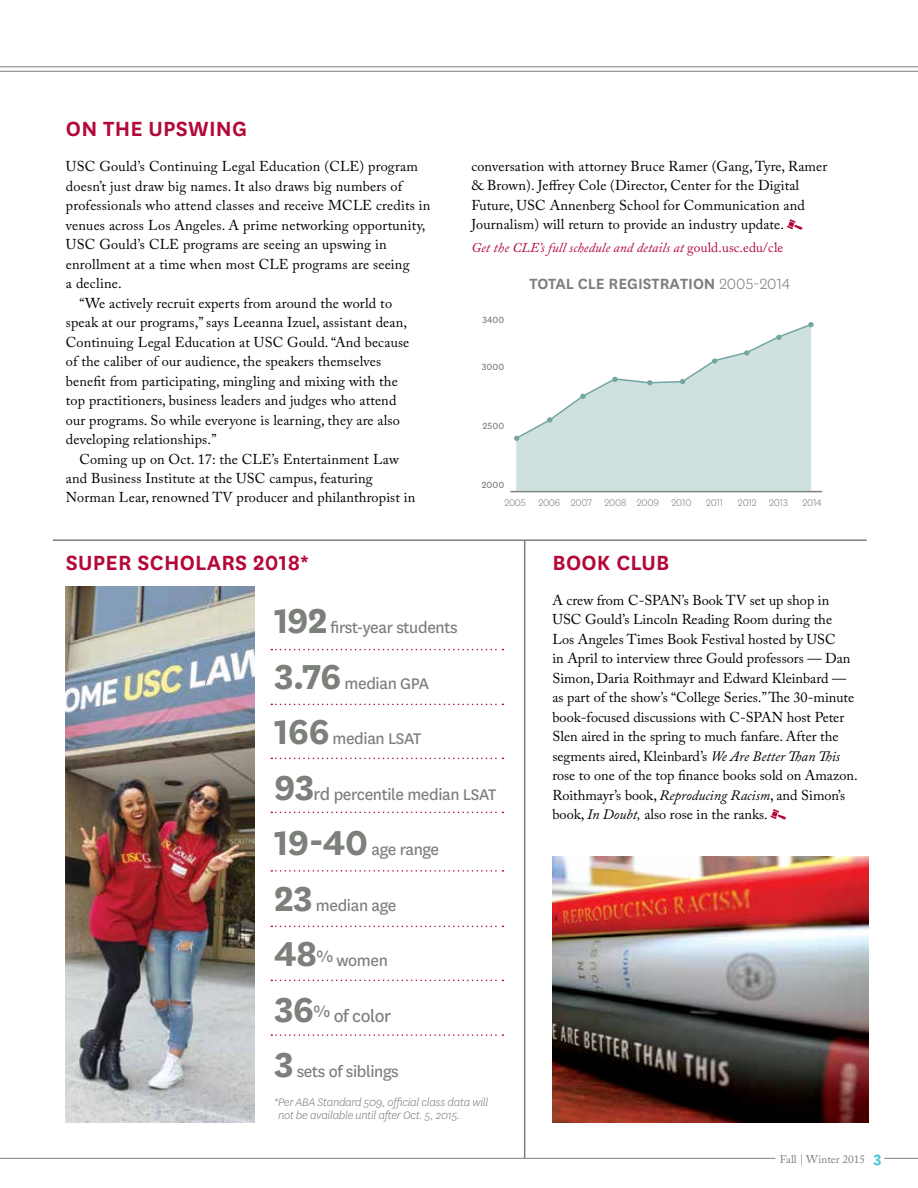
<style>
.page{position:relative;width:918px;height:1188px;background:#fff}
.page>*{position:absolute;margin:0;border:0;box-sizing:border-box;transform-origin:0 0}
.t1{font:700 40.5px "National";letter-spacing:-.02em;color:#7c807a}
.t2{font:600 24px "National";letter-spacing:.01em;color:#b30838}
.t3{font:19.5px "National";letter-spacing:-.02em;color:#7c807a}
.t4{font:18px "National";letter-spacing:-.02em;color:#7c807a}
.t5{font:600 17.25px "National";color:#7c807a}
.t6{font:14.25px/19.5px "Adobe Caslon Pro";letter-spacing:.01em;color:#000}
.t7{font:italic 13.5px "Adobe Caslon";letter-spacing:.01em;color:#b30838}
.t8{font:italic 300 12.75px/13.5px "National";letter-spacing:-.02em;color:#7c807a}
.t9{font:300 11.4px "National";letter-spacing:-.02em;color:#7c807a}
.t10{font:11.25px "Adobe Caslon Pro";color:#7c807a}
.t11{font:10.5px "National";color:#7c807a}
.s1{font-style:normal}
.s2{font-weight:300}
.s3{font-weight:700;font-size:40.5px}
.s4{font-size:19.5px}
.s5{font-style:italic}
.s6{font-family:"National";font-weight:700;font-size:17.25px;color:#4dc4cf}
</style>
<div class="page">
<svg style="left:271px;top:649px;width:232px;height:1px"></svg>
<svg style="left:271px;top:704px;width:232px;height:1px"></svg>
<svg style="left:271px;top:758px;width:232px;height:1px"></svg>
<svg style="left:271px;top:812px;width:232px;height:1px"></svg>
<svg style="left:271px;top:870px;width:232px;height:2px"></svg>
<svg style="left:271px;top:926px;width:232px;height:1px"></svg>
<svg style="left:271px;top:980px;width:232px;height:1px"></svg>
<svg style="left:271px;top:1034px;width:232px;height:2px"></svg>
<hr style="left:0;top:67px;width:918px;height:1px;background:#7c807a">
<hr style="left:0;top:71px;width:918px;height:1px;background:#7c807a">
<hr style="left:0;top:1158px;width:775px;height:1px;background:#7c807a">
<hr style="left:884px;top:1158px;width:34px;height:1px;background:#7c807a">
<hr style="left:524px;top:540px;width:1px;height:618px;background:#7c807a">
<svg style="left:787px;top:219px;width:16px;height:11px"></svg>
<hr style="left:53px;top:539px;width:814px;height:2px;background:#7c807a">
<img style="left:552px;top:857px;width:316px;height:265px">
<img style="left:66px;top:587px;width:189px;height:535px">
<svg style="left:770px;top:809px;width:16px;height:11px"></svg>
<hr style="left:511px;top:491px;width:311px;height:1px;background:#7c807a">
<div style="left:516px;top:441px;width:295px;height:50px;background:#cfe1df"></div>
<svg style="left:514px;top:322px;width:300px;height:119px"></svg>
<h2 class="t2" style="left:66px;top:112px;width:183px">ON THE UPSWING</h2>
<p class="t6" style="left:66px;top:156px;width:354px">USC Gould’s Continuing Legal Education (CLE) program</p>
<p class="t6" style="left:66px;top:176px;width:338px">doesn’t just draw big names. It also draws big numbers of</p>
<p class="t6" style="left:66px;top:195px;width:366px">professionals who attend classes and receive MCLE credits in</p>
<p class="t6" style="left:66px;top:215px;width:361px">venues across Los Angeles. A prime networking opportunity,</p>
<p class="t6" style="left:66px;top:234px;width:322px">USC Gould’s CLE programs are seeing an upswing in</p>
<p class="t6" style="left:66px;top:254px;width:345px">enrollment at a time when most CLE programs are seeing</p>
<p class="t6" style="left:66px;top:273px;width:57px">a decline.</p>
<p class="t6" style="left:79px;top:293px;width:314px">“We actively recruit experts from around the world to</p>
<p class="t6" style="left:66px;top:312px;width:343px">speak at our programs,” says Leeanna Izuel, assistant dean,</p>
<p class="t6" style="left:66px;top:332px;width:345px">Continuing Legal Education at USC Gould. “And because</p>
<p class="t6" style="left:66px;top:351px;width:317px">of the caliber of our audience, the speakers themselves</p>
<p class="t6" style="left:66px;top:371px;width:333px">benefit from participating, mingling and mixing with the</p>
<p class="t6" style="left:66px;top:390px;width:332px">top practitioners, business leaders and judges who attend</p>
<p class="t6" style="left:66px;top:410px;width:335px">our programs. So while everyone is learning, they are also</p>
<p class="t6" style="left:66px;top:429px;width:152px">developing relationships.”</p>
<p class="t6" style="left:79px;top:449px;width:321px">Coming up on Oct. 17: the CLE’s Entertainment Law</p>
<p class="t6" style="left:66px;top:468px;width:309px">and Business Institute at the USC campus, featuring</p>
<p class="t6" style="left:66px;top:488px;width:351px">Norman Lear, renowned TV producer and philanthropist in</p>
<p class="t6" style="left:471px;top:156px;width:357px">conversation with attorney Bruce Ramer (Gang, Tyre, Ramer &amp; Brown). Jeffrey Cole (Director, Center for the Digital Future, USC Annenberg School for Communication and Journalism) will return to provide an industry update.</p>
<p class="t7" style="left:471px;top:240px;width:313px">Get the CLE’s full schedule and details at <span class="s1">gould.usc.edu/cle</span></p>
<p class="t11" style="left:482px;top:312px;width:23px">3400</p>
<p class="t11" style="left:482px;top:360px;width:24px">3000</p>
<p class="t11" style="left:483px;top:419px;width:23px">2500</p>
<p class="t11" style="left:482px;top:478px;width:24px">2000</p>
<p class="t5" style="left:530px;top:272px;width:262px">TOTAL CLE REGISTRATION <span class="s2">2005-2014</span></p>
<p class="t9" style="left:504px;top:496px;width:189px">2005 2006 2007 2008 2009 2010</p>
<p class="t9" style="left:706px;top:496px;width:19px">2011</p>
<p class="t9" style="left:738px;top:496px;width:51px">2012 2013</p>
<p class="t9" style="left:802px;top:496px;width:21px">2014</p>
<h2 class="t2" style="left:66px;top:546px;width:245px">SUPER SCHOLARS 2018*</h2>
<h2 class="t2" style="left:552px;top:546px;width:119px">BOOK CLUB</h2>
<h1 class="t1" style="left:274px;top:592px;width:55px">192</h1>
<p class="t4" style="left:331px;top:616px;width:129px">first-year students</p>
<h1 class="t1" style="left:274px;top:648px;width:69px">3.76</h1>
<p class="t4" style="left:345px;top:671px;width:86px">median GPA</p>
<h1 class="t1" style="left:274px;top:703px;width:57px">166</h1>
<p class="t4" style="left:332px;top:727px;width:90px">median LSAT</p>
<p class="t4" style="left:274px;top:782px;width:224px"><span class="s3">93</span><span class="s4">rd</span> percentile median LSAT</p>
<h1 class="t1" style="left:274px;top:814px;width:96px">19-40</h1>
<p class="t4" style="left:372px;top:838px;width:69px">age range</p>
<h1 class="t1" style="left:274px;top:870px;width:40px">23</h1>
<p class="t4" style="left:316px;top:893px;width:82px">median age</p>
<p class="t4" style="left:274px;top:949px;width:115px"><span class="s3">48</span><sup>%</sup> women</p>
<h3 class="t3" style="left:274px;top:1003px;width:119px"><span class="s3">36</span>% of color</h3>
<h1 class="t1" style="left:274px;top:1036px;width:21px">3</h1>
<p class="t4" style="left:297px;top:1060px;width:104px">sets of siblings</p>
<p class="t8" style="left:278px;top:1095px;width:212px;text-indent:-4px">*Per ABA Standard 509, official class data will not be available until after Oct. 5, 2015.</p>
<p class="t6" style="left:552px;top:590px;width:307px">A crew from C-SPAN’s Book TV set up shop in USC Gould’s Lincoln Reading Room during the<br>Los Angeles Times Book Festival hosted by USC<br>in April to interview three Gould professors — Dan Simon, Daria Roithmayr and Edward Kleinbard — as part of the show’s “College Series.” The 30-minute book-focused discussions with C-SPAN host Peter Slen aired in the spring to much fanfare. After the segments aired, Kleinbard’s <span class="s5">We Are Better Than This </span>rose to one of the top finance books sold on Amazon.<br>Roithmayr’s book, <span class="s5">Reproducing Racism</span>, and Simon’s book, <span class="s5">In Doubt,</span> also rose in the ranks.</p>
<p class="t10" style="left:780px;top:1153px;width:103px">Fall | Winter 2015 <span class="s6">3</span></p>
</div>
